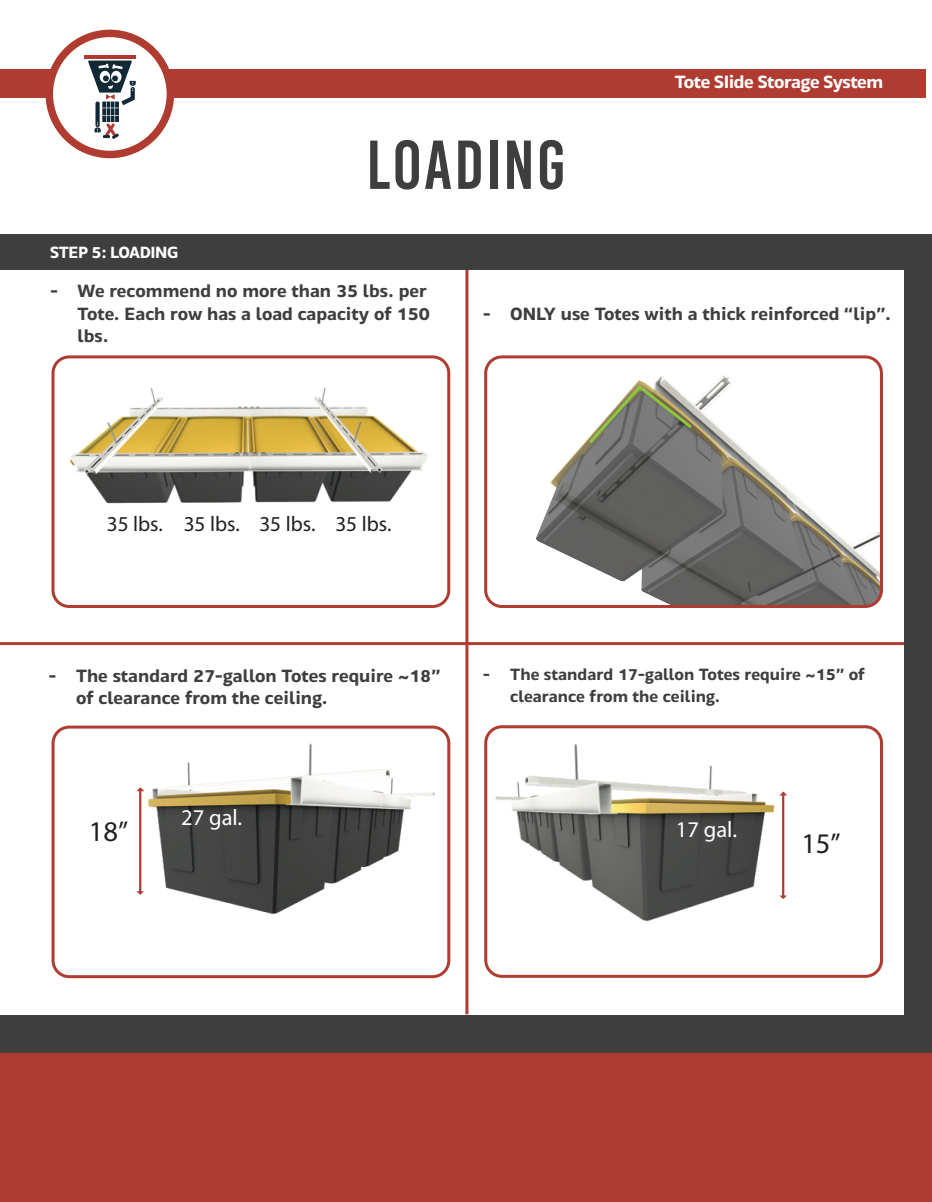
<style>
.page{position:relative;width:932px;height:1202px;background:#fff}
.page>*{position:absolute;margin:0;border:0;box-sizing:border-box;transform-origin:0 0}
.t1{font:69px "Bebas Kai";letter-spacing:.03em;color:#3e3e3f}
.t2{font:28.5px "Myriad Pro";color:#231f20}
.t3{font:22.5px "Myriad Pro";color:#fff}
.t4{font:21.3px "Myriad Pro";color:#231f20}
.t5{font:600 18px/22.5px "Maiden";color:#3e3e3f}
.t6{font:600 18px "Maiden";letter-spacing:-.025em;color:#fff}
.t7{font:600 16.5px/22.5px "Maiden";color:#3e3e3f}
.t8{font:600 16.5px "Maiden";letter-spacing:-.025em;color:#fff}
</style>
<div class="page">
<div style="left:0;top:69px;width:925px;height:28px;background:#b03b31"></div>
<div style="left:49px;top:33px;width:121px;height:121px;background:#fff;border-radius:50%"></div>
<div style="left:45px;top:30px;width:129px;height:128px;border:8px solid #b03b31;border-radius:50%"></div>
<div style="left:0;top:1052px;width:932px;height:150px;background:#b03b31"></div>
<hr style="left:84px;top:56px;width:52px;height:3px;background:#af3a31">
<svg style="left:88px;top:61px;width:48px;height:78px"></svg>
<div style="left:0;top:1015px;width:932px;height:37px;background:#3e3e3f"></div>
<hr style="left:0;top:642px;width:932px;height:3px;background:#b03b31">
<hr style="left:465px;top:265px;width:3px;height:749px;background:#b03b31">
<img style="left:488px;top:729px;width:297px;height:193px">
<div style="left:484px;top:725px;width:399px;height:252px;border:3px solid #b03b31;border-radius:16px"></div>
<hr style="left:782px;top:793px;width:2px;height:103px;background:#b03b31">
<svg style="left:777px;top:894px;width:10px;height:6px"></svg>
<svg style="left:779px;top:790px;width:8px;height:7px"></svg>
<img style="left:53px;top:729px;width:395px;height:247px">
<div style="left:52px;top:725px;width:398px;height:253px;border:3px solid #b03b31;border-radius:16px"></div>
<hr style="left:139px;top:789px;width:2px;height:103px;background:#b03b31">
<svg style="left:135px;top:890px;width:9px;height:6px"></svg>
<svg style="left:136px;top:786px;width:10px;height:6px"></svg>
<img style="left:488px;top:357px;width:393px;height:249px">
<div style="left:484px;top:355px;width:398px;height:253px;border:3px solid #b03b31;border-radius:16px"></div>
<svg style="left:586px;top:383px;width:109px;height:63px"></svg>
<img style="left:55px;top:387px;width:391px;height:211px">
<div style="left:51px;top:355px;width:399px;height:253px;border:3px solid #b03b31;border-radius:16px"></div>
<div style="left:0;top:234px;width:931px;height:36px;background:#3e3e3f"></div>
<div style="left:904px;top:270px;width:27px;height:745px;background:#3e3e3f"></div>
<p class="t8" style="left:50px;top:242px;width:130px">STEP 5: LOADING</p>
<h1 class="t1" style="left:366px;top:128px;width:201px">LOADING</h1>
<p class="t6" style="left:674px;top:70px;width:210px">Tote SIide Storage System</p>
<p class="t5" style="left:78px;top:279px;width:354px;text-indent:-27px">- We recommend no more than 35 lbs. per<br>Tote. Each row has a load capacity of 150 lbs.</p>
<p class="t5" style="left:483px;top:302px;width:409px">- ONLY use Totes with a thick reinforced “lip”.</p>
<p class="t4" style="left:107px;top:511px;width:286px">35 lbs. 35 lbs. 35 lbs. 35 lbs.</p>
<p class="t5" style="left:76px;top:663px;width:366px;text-indent:-27px">- The standard 27-gallon Totes require ~18” of clearance from the ceiling.</p>
<h2 class="t2" style="left:89px;top:814px;width:41px">18”</h2>
<p class="t3" style="left:181px;top:803px;width:63px">27 gal.</p>
<p class="t7" style="left:510px;top:662px;width:356px;text-indent:-27px">- The standard 17-gallon Totes require ~15” of clearance from the ceiling.</p>
<p class="t3" style="left:676px;top:815px;width:63px">17 gal.</p>
<h2 class="t2" style="left:801px;top:826px;width:41px">15”</h2>
</div>
